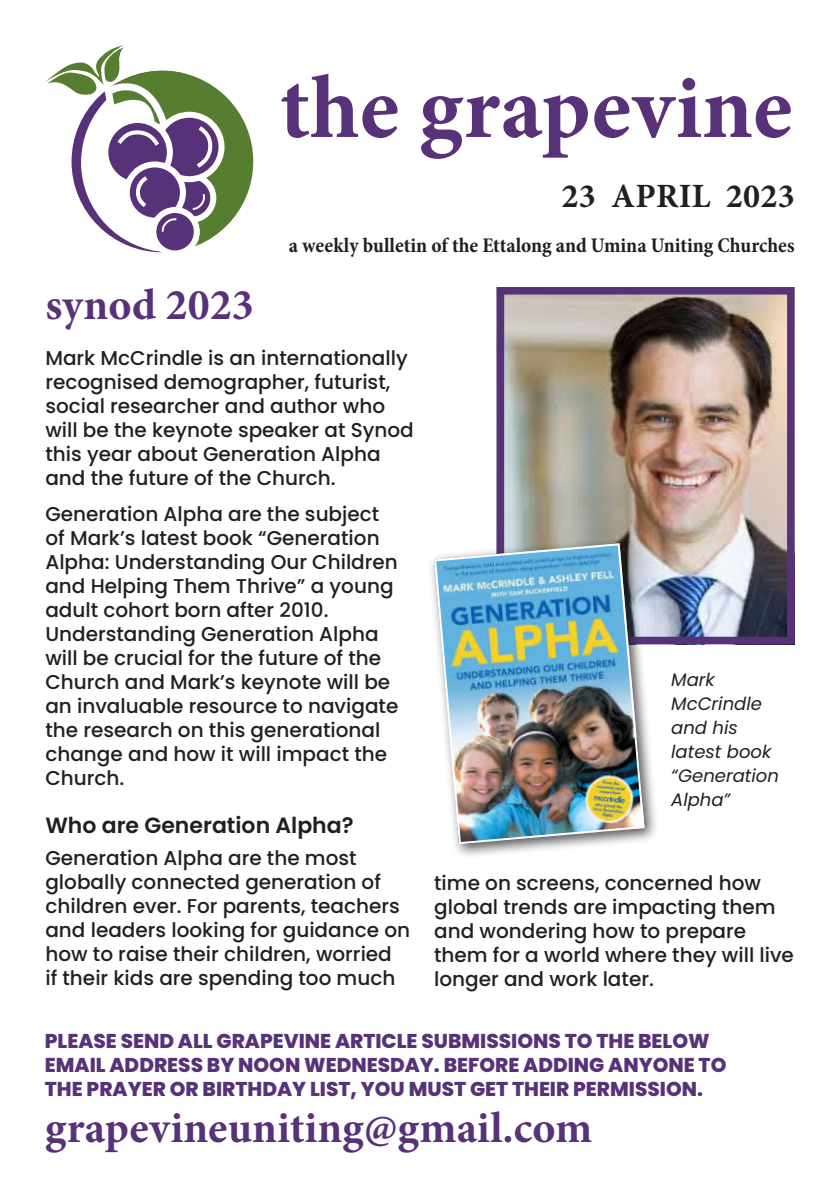
<style>
.page{position:relative;width:840px;height:1191px;background:#fff}
.page>*{position:absolute;margin:0;border:0;box-sizing:border-box;transform-origin:0 0}
.t1{font:700 90px "Minion Pro";letter-spacing:.005em;color:#583279}
.t2{font:700 44px "Minion Pro";color:#583279}
.t3{font:700 34px "Minion Pro";letter-spacing:.01em;color:#231f20}
.t4{font:600 22px "Poppins";color:#231f20}
.t5{font:700 condensed 21px "Minion Pro";color:#231f20}
.t6{font:500 20px/24px "Poppins";color:#231f20}
.t7{font:800 20px/24px "Poppins";color:#583279}
.t8{font:italic 18px/24px "Poppins";color:#231f20}
</style>
<div class="page">
<div style="left:150px;top:207px;width:50px;height:49px;border:6px solid #fff;border-radius:50%"></div>
<svg style="left:45px;top:45px;width:208px;height:207px"></svg>
<img style="left:505px;top:296px;width:280px;height:339px">
<div style="left:496px;top:287px;width:298px;height:357px;border:8px solid #583279"></div>
<div style="left:427px;top:537px;width:231px;height:321px;background:#231f20;opacity:.75"></div>
<img style="left:433px;top:542px;width:212px;height:303px">
<p class="t1" style="left:279px;top:45px;width:514px">the grapevine</p>
<p class="t3" style="left:561px;top:172px;width:235px">23 APRIL 2023</p>
<p class="t2" style="left:45px;top:274px;width:210px">synod 2023</p>
<p class="t5" style="left:289px;top:230px;width:507px">a weekly bulletin of the Ettalong and Umina Uniting Churches</p>
<p class="t6" style="left:45px;top:346px;width:370px">Mark McCrindle is an internationally recognised demographer, futurist, social researcher and author who will be the keynote speaker at Synod this year about Generation Alpha and the future of the Church.</p>
<p class="t6" style="left:45px;top:502px;width:354px">Generation Alpha are the subject of Mark’s latest book “Generation<br>Alpha: Understanding Our Children and Helping Them Thrive” a young adult cohort born after 2010.<br>Understanding Generation Alpha will be crucial for the future of the<br>Church and Mark’s keynote will be an invaluable resource to navigate the research on this generational change and how it will impact the<br>Church.</p>
<p class="t4" style="left:45px;top:812px;width:309px">Who are Generation Alpha?</p>
<p class="t6" style="left:45px;top:846px;width:366px">Generation Alpha are the most globally connected generation of children ever. For parents, teachers and leaders looking for guidance on how to raise their children, worried<br>if their kids are spending too much</p>
<p class="t8" style="left:670px;top:668px;width:92px">Mark<br>McCrindle</p>
<p class="t8" style="left:670px;top:716px;width:102px">and his latest book</p>
<p class="t8" style="left:670px;top:764px;width:109px">“Generation<br>Alpha”</p>
<p class="t6" style="left:434px;top:871px;width:361px">time on screens, concerned how global trends are impacting them and wondering how to prepare them for a world where they will live longer and work later.</p>
<p class="t7" style="left:45px;top:1029px;width:682px">PLEASE SEND ALL GRAPEVINE ARTICLE SUBMISSIONS TO THE BELOW<br>EMAIL ADDRESS BY NOON WEDNESDAY. BEFORE ADDING ANYONE TO<br>THE PRAYER OR BIRTHDAY LIST, YOU MUST GET THEIR PERMISSION.</p>
<p class="t2" style="left:45px;top:1097px;width:548px">grapevineuniting@gmail.com</p>
</div>
